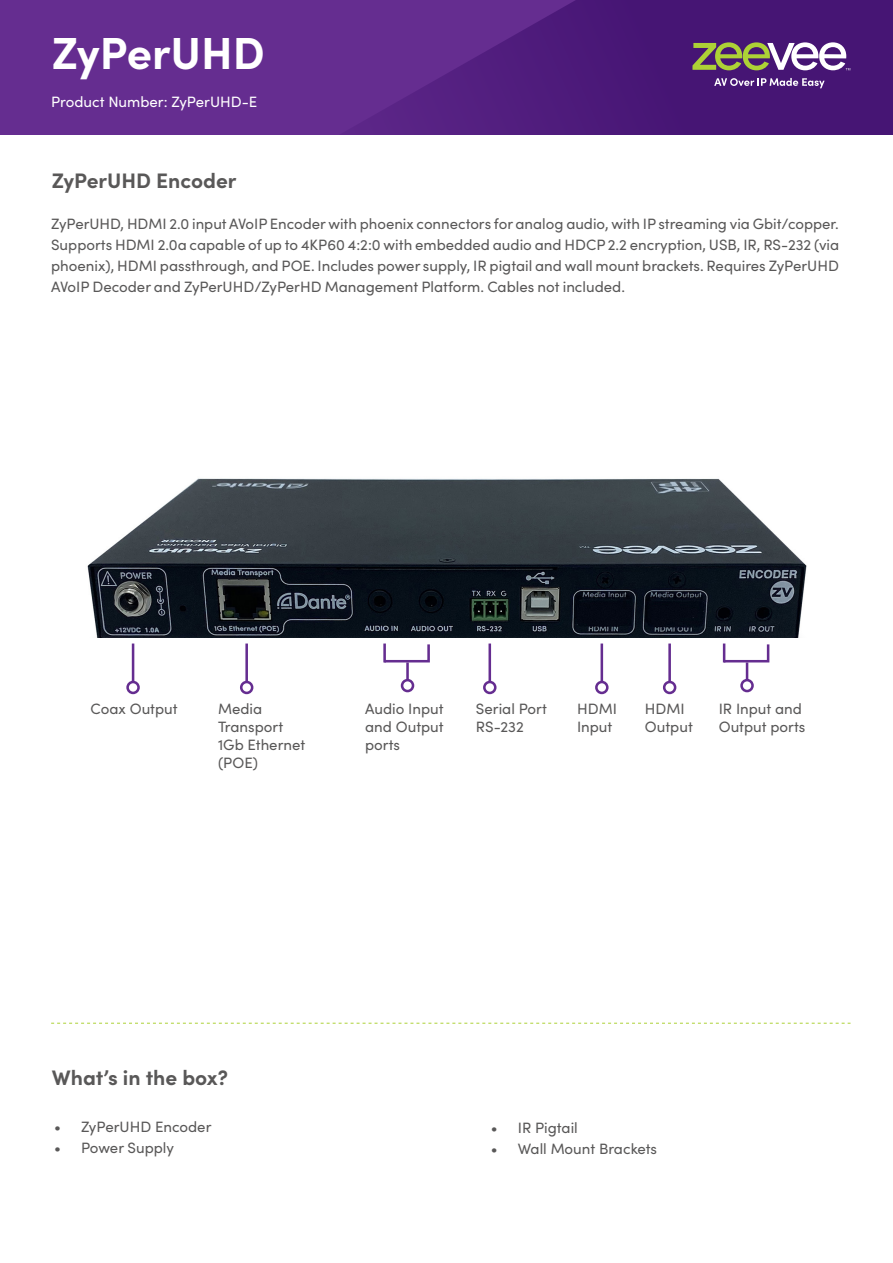
<style>
.page{position:relative;width:893px;height:1263px;background:#fff}
.page>*{position:absolute;margin:0;border:0;box-sizing:border-box;transform-origin:0 0}
.t1{font:700 45px "Sofia Pro";color:#fff}
.t2{font:700 21px "Sofia Pro";color:#595858}
.t3{font:15px/18px "Sofia Pro";color:#595858;text-align:justify}
.BODY_COPY{font:15px "Sofia Pro";color:#fff}
</style>
<div class="page">
<div style="left:0;top:0;width:328px;height:135px;background:#652d90"></div>
<svg style="left:328px;top:0;width:565px;height:135px;background:#501d7d"></svg>
<svg style="left:714px;top:78px;width:111px;height:10px"></svg>
<svg style="left:692px;top:42px;width:158px;height:28px"></svg>
<svg style="left:51px;top:1023px;width:799px;height:1px"></svg>
<svg style="left:722px;top:643px;width:48px;height:37px"></svg>
<div style="left:740px;top:679px;width:14px;height:13px;border:3px solid #652d90;border-radius:50%"></div>
<hr style="left:245px;top:643px;width:3px;height:39px;background:#652d90">
<div style="left:240px;top:681px;width:13px;height:13px;border:3px solid #652d90;border-radius:50%"></div>
<hr style="left:488px;top:643px;width:3px;height:39px;background:#652d90">
<div style="left:483px;top:681px;width:13px;height:13px;border:3px solid #652d90;border-radius:50%"></div>
<hr style="left:601px;top:643px;width:2px;height:39px;background:#652d90">
<div style="left:595px;top:681px;width:14px;height:13px;border:3px solid #652d90;border-radius:50%"></div>
<hr style="left:132px;top:643px;width:2px;height:39px;background:#652d90">
<div style="left:126px;top:681px;width:14px;height:13px;border:3px solid #652d90;border-radius:50%"></div>
<img style="left:87px;top:478px;width:720px;height:159px">
<hr style="left:668px;top:643px;width:3px;height:39px;background:#652d90">
<div style="left:663px;top:681px;width:13px;height:13px;border:3px solid #652d90;border-radius:50%"></div>
<svg style="left:383px;top:643px;width:47px;height:20px"></svg>
<hr style="left:406px;top:662px;width:3px;height:18px;background:#652d90">
<div style="left:401px;top:679px;width:13px;height:13px;border:3px solid #652d90;border-radius:50%"></div>
<p class="t1" style="left:52px;top:18px;width:214px">ZyPerUHD</p>
<p class="BODY_COPY" style="left:51px;top:91px;width:208px">Product Number: ZyPerUHD-E</p>
<p class="t2" style="left:52px;top:164px;width:186px">ZyPerUHD Encoder</p>
<p class="t3" style="left:51px;top:212px;width:790px;line-height:21px">ZyPerUHD, HDMI 2.0 input AVoIP Encoder with phoenix connectors for analog audio, with IP streaming via Gbit/copper.<br>Supports HDMI 2.0a capable of up to 4KP60 4:2:0 with embedded audio and HDCP 2.2 encryption, USB, IR, RS-232 (via phoenix), HDMI passthrough, and POE. Includes power supply, IR pigtail and wall mount brackets. Requires ZyPerUHD AVoIP Decoder and ZyPerUHD/ZyPerHD Management Platform. Cables not included.</p>
<p class="t3" style="left:91px;top:698px;width:89px">Coax Output</p>
<p class="t3" style="left:476px;top:698px;width:72px">Serial Port</p>
<p class="t3" style="left:476px;top:716px;width:49px">RS-232</p>
<p class="t3" style="left:218px;top:698px;width:46px">Media</p>
<p class="t3" style="left:218px;top:716px;width:67px">Transport</p>
<p class="t3" style="left:218px;top:734px;width:89px">1Gb Ethernet (POE)</p>
<p class="t3" style="left:365px;top:698px;width:80px">Audio Input and Output ports</p>
<p class="t3" style="left:577px;top:698px;width:41px">HDMI</p>
<p class="t3" style="left:577px;top:716px;width:37px">Input</p>
<p class="t3" style="left:645px;top:698px;width:41px">HDMI</p>
<p class="t3" style="left:645px;top:716px;width:49px">Output</p>
<p class="t3" style="left:719px;top:698px;width:88px">IR Input and<br>Output ports</p>
<p class="t2" style="left:52px;top:1061px;width:178px">What’s in the box?</p>
<p class="t3" style="left:54px;top:1117px;width:159px">• ZyPerUHD Encoder</p>
<p class="t3" style="left:54px;top:1138px;width:122px">• Power Supply</p>
<p class="t3" style="left:491px;top:1117px;width:89px">• IR Pigtail</p>
<p class="t3" style="left:491px;top:1138px;width:168px">• Wall Mount Brackets</p>
</div>
